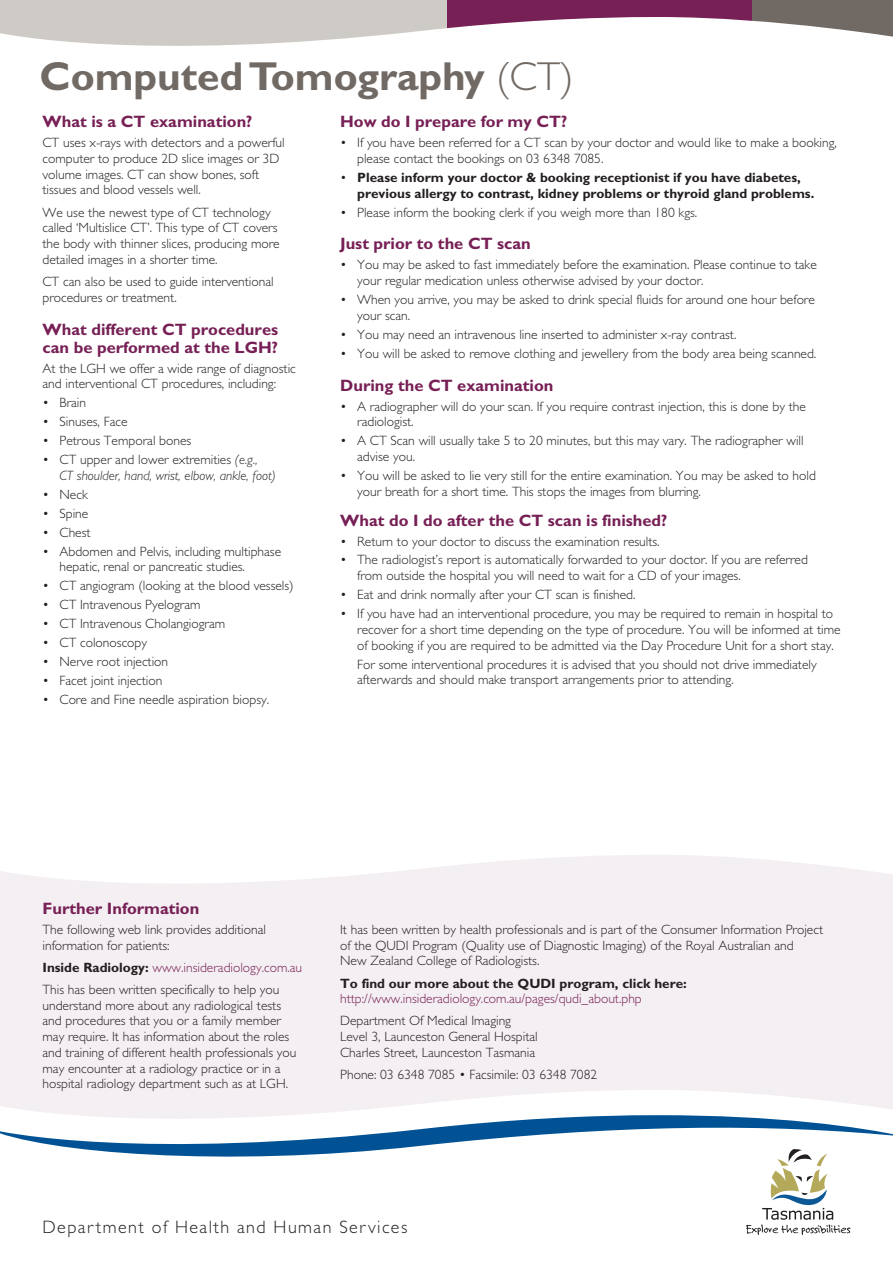
<style>
.page{position:relative;width:893px;height:1263px;background:#fff}
.page>*{position:absolute;margin:0;border:0;box-sizing:border-box;transform-origin:0 0}
.t1{font:700 40.5px "Gill Sans";color:#716963}
.t2{font:300 18px "Gill Sans";letter-spacing:.08em;color:#231f20}
.Heads{font:700 16.5px/18px "Gill Sans";color:#772055}
.Body_Bullets{font:300 13.5px/15.8px "Gill Sans";color:#231f20}
.Body___Last_Bullet{font:300 13.5px/15.8px "Gill Sans";color:#231f20}
.Body___Last_Bullet-2{font:300 13.5px/15.8px "Gill Sans";color:#772055}
.Body_Bullets-2{font:700 13.5px/15.8px "Gill Sans";color:#231f20}
.Body_Bullets-3{font:italic 300 13.5px/15.8px "Gill Sans Std";color:#231f20}
.s1{font-weight:300}
.s2{font-family:"Gill Sans";font-style:normal}
.s3{font-weight:700;color:#231f20}
</style>
<div class="page">
<div style="left:446px;top:0;width:307px;height:81px;background:#772055"></div>
<div style="left:0;top:0;width:446px;height:81px;background:#cecac5"></div>
<div style="left:753px;top:0;width:140px;height:81px;background:#716963"></div>
<svg style="left:0;top:17px;width:893px;height:64px;fill:#fff"></svg>
<div style="left:0;top:855px;width:893px;height:235px;background:#f4eff3"></div>
<svg style="left:0;top:1090px;width:893px;height:143px"></svg>
<svg style="left:0;top:1115px;width:893px;height:52px"></svg>
<svg style="left:746px;top:1149px;width:104px;height:86px"></svg>
<p class="t1" style="left:40px;top:52px;width:536px">Computed Tomography <span class="s1">(CT)</span></p>
<p class="Heads" style="left:43px;top:113px;width:211px">What is a CT examination?</p>
<p class="Body___Last_Bullet" style="left:43px;top:135px;width:244px">CT uses x-rays with detectors and a powerful computer to produce 2D slice images or 3D volume images. CT can show bones, soft tissues and blood vessels well.</p>
<p class="Body___Last_Bullet" style="left:43px;top:204px;width:239px">We use the newest type of CT technology called ‘Multislice CT’. This type of CT covers the body with thinner slices, producing more detailed images in a shorter time.</p>
<p class="Body___Last_Bullet" style="left:43px;top:274px;width:233px">CT can also be used to guide interventional procedures or treatment.</p>
<p class="Heads" style="left:43px;top:320px;width:237px">What different CT procedures can be performed at the LGH?</p>
<p class="Body_Bullets" style="left:43px;top:360px;width:255px">At the LGH we offer a wide range of diagnostic and interventional CT procedures, including:</p>
<p class="Body_Bullets" style="left:43px;top:395px;width:45px">• Brain</p>
<p class="Body_Bullets" style="left:43px;top:414px;width:87px">• Sinuses, Face</p>
<p class="Body_Bullets" style="left:43px;top:433px;width:150px">• Petrous Temporal bones</p>
<p class="Body_Bullets-3" style="left:60px;top:452px;width:218px;text-indent:-17px"><span class="s2">• CT upper and lower extremities</span> (e.g.,<br>CT shoulder, hand, wrist, elbow, ankle, foot)</p>
<p class="Body_Bullets" style="left:43px;top:487px;width:47px">• Neck</p>
<p class="Body_Bullets" style="left:43px;top:505px;width:47px">• Spine</p>
<p class="Body_Bullets" style="left:43px;top:524px;width:50px">• Chest</p>
<p class="Body_Bullets" style="left:60px;top:543px;width:223px;text-indent:-17px">• Abdomen and Pelvis, including multiphase hepatic, renal or pancreatic studies.</p>
<p class="Body_Bullets" style="left:43px;top:578px;width:253px">• CT angiogram (looking at the blood vessels)</p>
<p class="Body_Bullets" style="left:43px;top:597px;width:159px">• CT Intravenous Pyelogram</p>
<p class="Body_Bullets" style="left:43px;top:616px;width:184px">• CT Intravenous Cholangiogram</p>
<p class="Body_Bullets" style="left:43px;top:635px;width:106px">• CT colonoscopy</p>
<p class="Body_Bullets" style="left:43px;top:654px;width:127px">• Nerve root injection</p>
<p class="Body_Bullets" style="left:43px;top:673px;width:121px">• Facet joint injection</p>
<p class="Body___Last_Bullet" style="left:43px;top:692px;width:228px">• Core and Fine needle aspiration biopsy.</p>
<p class="Heads" style="left:340px;top:113px;width:229px">How do I prepare for my CT?</p>
<p class="Body_Bullets" style="left:357px;top:135px;width:481px;text-indent:-17px">• If you have been referred for a CT scan by your doctor and would like to make a booking, please contact the bookings on 03 6348 7085.</p>
<p class="Body_Bullets-2" style="left:357px;top:169px;width:459px;text-indent:-17px"><span class="s1">•</span> Please inform your doctor &amp; booking receptionist if you have diabetes, previous allergy to contrast, kidney problems or thyroid gland problems.</p>
<p class="Body___Last_Bullet" style="left:340px;top:204px;width:359px">• Please inform the booking clerk if you weigh more than 180 kgs.</p>
<p class="Heads" style="left:340px;top:235px;width:192px">Just prior to the CT scan</p>
<p class="Body_Bullets" style="left:357px;top:257px;width:461px;text-indent:-17px">• You may be asked to fast immediately before the examination. Please continue to take your regular medication unless otherwise advised by your doctor.</p>
<p class="Body_Bullets" style="left:357px;top:292px;width:459px;text-indent:-17px">• When you arrive, you may be asked to drink special fluids for around one hour before your scan.</p>
<p class="Body_Bullets" style="left:340px;top:327px;width:398px">• You may need an intravenous line inserted to administer x-ray contrast.</p>
<p class="Body___Last_Bullet" style="left:340px;top:346px;width:478px">• You will be asked to remove clothing and jewellery from the body area being scanned.</p>
<p class="Heads" style="left:340px;top:376px;width:215px">During the CT examination</p>
<p class="Body_Bullets" style="left:357px;top:398px;width:450px;text-indent:-17px">• A radiographer will do your scan. If you require contrast injection, this is done by the radiologist.</p>
<p class="Body_Bullets" style="left:357px;top:433px;width:448px;text-indent:-17px">• A CT Scan will usually take 5 to 20 minutes, but this may vary. The radiographer will advise you.</p>
<p class="Body_Bullets" style="left:357px;top:468px;width:460px;text-indent:-17px">• You will be asked to lie very still for the entire examination. You may be asked to hold your breath for a short time. This stops the images from blurring.</p>
<p class="Heads" style="left:340px;top:511px;width:329px">What do I do after the CT scan is finished?</p>
<p class="Body_Bullets" style="left:340px;top:533px;width:321px">• Return to your doctor to discuss the examination results.</p>
<p class="Body_Bullets" style="left:357px;top:552px;width:452px;text-indent:-17px">• The radiologist’s report is automatically forwarded to your doctor. If you are referred from outside the hospital you will need to wait for a CD of your images.</p>
<p class="Body_Bullets" style="left:340px;top:587px;width:297px">• Eat and drink normally after your CT scan is finished.</p>
<p class="Body_Bullets" style="left:357px;top:606px;width:485px;text-indent:-17px">• If you have had an interventional procedure, you may be required to remain in hospital to recover for a short time depending on the type of procedure. You will be informed at time of booking if you are required to be admitted via the Day Procedure Unit for a short stay.</p>
<p class="Body___Last_Bullet" style="left:357px;top:656px;width:461px">For some interventional procedures it is advised that you should not drive immediately afterwards and should make transport arrangements prior to attending.</p>
<p class="Heads" style="left:43px;top:899px;width:158px">Further Information</p>
<p class="Body___Last_Bullet" style="left:43px;top:922px;width:225px">The following web link provides additional information for patients:</p>
<p class="Body___Last_Bullet-2" style="left:43px;top:959px;width:261px"><span class="s3">Inside Radiology:</span> www.insideradiology.com.au</p>
<p class="Body___Last_Bullet" style="left:43px;top:982px;width:255px">This has been written specifically to help you understand more about any radiological tests and procedures that you or a family member may require. It has information about the roles and training of different health professionals you may encounter at a radiology practice or in a hospital radiology department such as at LGH.</p>
<p class="Body___Last_Bullet" style="left:340px;top:922px;width:484px">It has been written by health professionals and is part of the Consumer Information Project of the QUDI Program (Quality use of Diagnostic Imaging) of the Royal Australian and<br>New Zealand College of Radiologists.</p>
<p class="Body___Last_Bullet-2" style="left:340px;top:975px;width:348px"><span class="s3">To find our more about the QUDI program, click here: </span>http://www.insideradiology.com.au/pages/qudi_about.php</p>
<p class="Body___Last_Bullet" style="left:340px;top:1013px;width:199px">Department Of Medical Imaging<br>Level 3, Launceston General Hospital<br>Charles Street, Launceston Tasmania</p>
<p class="Body___Last_Bullet" style="left:340px;top:1067px;width:259px">Phone: 03 6348 7085 • Facsimile: 03 6348 7082</p>
<p class="t2" style="left:43px;top:1217px;width:366px">Department of Health and Human Services</p>
</div>
